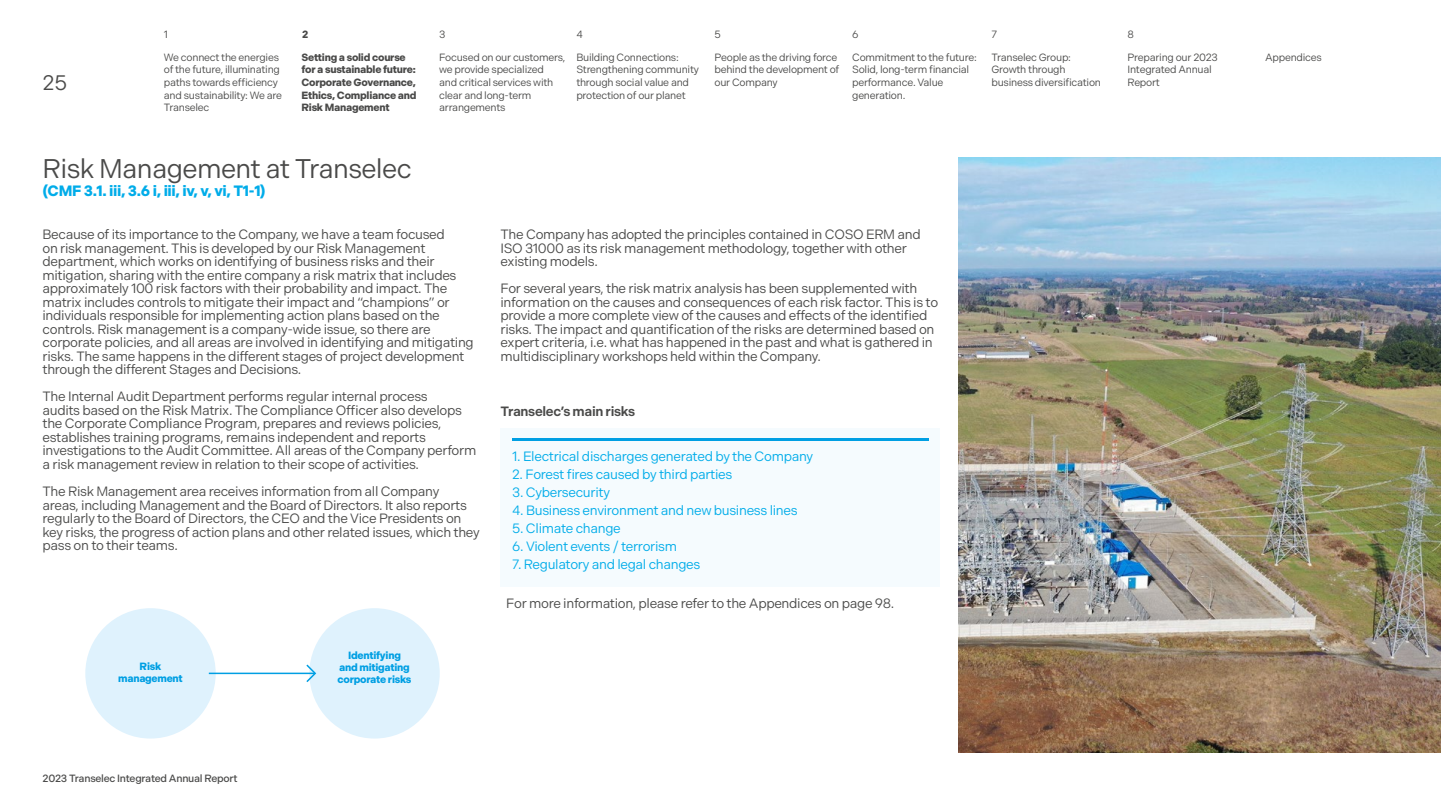
<style>
.page{position:relative;width:1441px;height:812px;background:#fff}
.page>*{position:absolute;margin:0;border:0;box-sizing:border-box;transform-origin:0 0}
.t1{font:27px "Indivisible";letter-spacing:-.025em;color:#4a4a49}
.t2{font:21px "Indivisible";color:#4a4a49}
.t3{font:700 15px "Indivisible";letter-spacing:-.025em;color:#00ace9}
.t4{font:13.5px/13.5px "Indivisible";letter-spacing:-.025em;color:#4a4a49}
.t5{font:13.5px "Indivisible";letter-spacing:-.025em;color:#00ace9}
.t6{font:600 13.5px "Indivisible";letter-spacing:-.025em;color:#4a4a49}
.t7{font:10.5px/12.6px "Indivisible";letter-spacing:-.025em;color:#4a4a49}
.t8{font:700 10.5px/12.6px "Indivisible";letter-spacing:-.025em;color:#4a4a49}
.t9{font:700 10.5px/12px "Indivisible";letter-spacing:-.025em;color:#009fe3;text-align:center}
.t10{font:500 10.5px "Indivisible";letter-spacing:-.025em;color:#4a4a49}
</style>
<div class="page">
<div style="left:85px;top:608px;width:131px;height:130px;background:#dff2fd;border-radius:50%"></div>
<div style="left:309px;top:608px;width:130px;height:130px;background:#dff2fd;border-radius:50%"></div>
<svg style="left:305px;top:664px;width:12px;height:18px"></svg>
<hr style="left:209px;top:672px;width:106px;height:2px;background:#009fe3">
<div style="left:500px;top:428px;width:440px;height:158px;background:#f5fbfe"></div>
<hr style="left:512px;top:439px;width:417px;height:2px;background:#009fe3">
<img style="left:958px;top:157px;width:482px;height:595px">
<h2 class="t2" style="left:43px;top:71px;width:26px">25</h2>
<p class="t8" style="left:302px;top:28px;width:8px">2</p>
<p class="t7" style="left:714px;top:28px;width:8px">5</p>
<p class="t7" style="left:852px;top:28px;width:8px">6</p>
<p class="t7" style="left:714px;top:51px;width:126px">People as the driving force behind the development of our Company</p>
<p class="t7" style="left:991px;top:51px;width:111px">Transelec Group:<br>Growth through business diversification</p>
<p class="t7" style="left:439px;top:28px;width:8px">3</p>
<p class="t7" style="left:1127px;top:28px;width:8px">8</p>
<p class="t7" style="left:164px;top:28px;width:6px">1</p>
<p class="t7" style="left:991px;top:28px;width:7px">7</p>
<p class="t7" style="left:164px;top:51px;width:120px">We connect the energies of the future, illuminating paths towards efficiency and sustainability: We are<br>Transelec</p>
<p class="t7" style="left:1127px;top:51px;width:92px">Preparing our 2023<br>Integrated Annual<br>Report</p>
<p class="t7" style="left:576px;top:28px;width:8px">4</p>
<p class="t8" style="left:301px;top:51px;width:116px">Setting a solid course for a sustainable future:<br>Corporate Governance,<br>Ethics, Compliance and<br>Risk Management</p>
<p class="t7" style="left:852px;top:51px;width:126px">Commitment to the future:<br>Solid, long-term financial performance. Value generation.</p>
<p class="t7" style="left:439px;top:51px;width:128px">Focused on our customers, we provide specialized<br>and critical services with clear and long-term arrangements</p>
<p class="t7" style="left:576px;top:51px;width:104px">Building Connections:</p>
<p class="t7" style="left:1264px;top:51px;width:58px">Appendices</p>
<p class="t7" style="left:576px;top:64px;width:124px">Strengthening community through social value and protection of our planet</p>
<h1 class="t1" style="left:43px;top:153px;width:371px">Risk Management at Transelec</h1>
<p class="t3" style="left:43px;top:182px;width:225px">(CMF 3.1. iii, 3.6 i, iii, iv, v, vi, T1-1)</p>
<p class="t4" style="left:43px;top:228px;width:433px">Because of its importance to the Company, we have a team focused<br>on risk management. This is developed by our Risk Management department, which works on identifying of business risks and their mitigation, sharing with the entire company a risk matrix that includes approximately 100 risk factors with their probability and impact. The matrix includes controls to mitigate their impact and “champions” or individuals responsible for implementing action plans based on the controls. Risk management is a company-wide issue, so there are corporate policies, and all areas are involved in identifying and mitigating risks. The same happens in the different stages of project development through the different Stages and Decisions.</p>
<p class="t4" style="left:43px;top:390px;width:435px">The Internal Audit Department performs regular internal process<br>audits based on the Risk Matrix. The Compliance Officer also develops the Corporate Compliance Program, prepares and reviews policies, establishes training programs, remains independent and reports investigations to the Audit Committee. All areas of the Company perform a risk management review in relation to their scope of activities.</p>
<p class="t4" style="left:43px;top:484px;width:439px">The Risk Management area receives information from all Company<br>areas, including Management and the Board of Directors. It also reports regularly to the Board of Directors, the CEO and the Vice Presidents on key risks, the progress of action plans and other related issues, which they pass on to their teams.</p>
<p class="t9" style="left:118px;top:660px;width:66px">Risk management</p>
<p class="t9" style="left:337px;top:649px;width:75px">Identifying and mitigating corporate risks</p>
<p class="t4" style="left:500px;top:228px;width:422px">The Company has adopted the principles contained in COSO ERM and<br>ISO 31000 as its risk management methodology, together with other existing models.</p>
<p class="t4" style="left:500px;top:282px;width:439px">For several years, the risk matrix analysis has been supplemented with information on the causes and consequences of each risk factor. This is to provide a more complete view of the causes and effects of the identified risks. The impact and quantification of the risks are determined based on expert criteria, i.e. what has happened in the past and what is gathered in multidisciplinary workshops held within the Company.</p>
<p class="t6" style="left:500px;top:403px;width:136px">Transelec’s main risks</p>
<p class="t5" style="left:512px;top:448px;width:302px">1. Electrical discharges generated by the Company</p>
<p class="t5" style="left:512px;top:466px;width:221px">2. Forest fires caused by third parties</p>
<p class="t5" style="left:512px;top:484px;width:99px">3. Cybersecurity</p>
<p class="t5" style="left:512px;top:502px;width:287px">4. Business environment and new business lines</p>
<p class="t5" style="left:512px;top:520px;width:110px">5. Climate change</p>
<p class="t5" style="left:512px;top:538px;width:166px">6. Violent events / terrorism</p>
<p class="t5" style="left:512px;top:556px;width:190px">7. Regulatory and legal changes</p>
<p class="t4" style="left:506px;top:596px;width:389px">For more information, please refer to the Appendices on page 98.</p>
<p class="t10" style="left:43px;top:772px;width:196px">2023 Transelec Integrated Annual Report</p>
</div>
